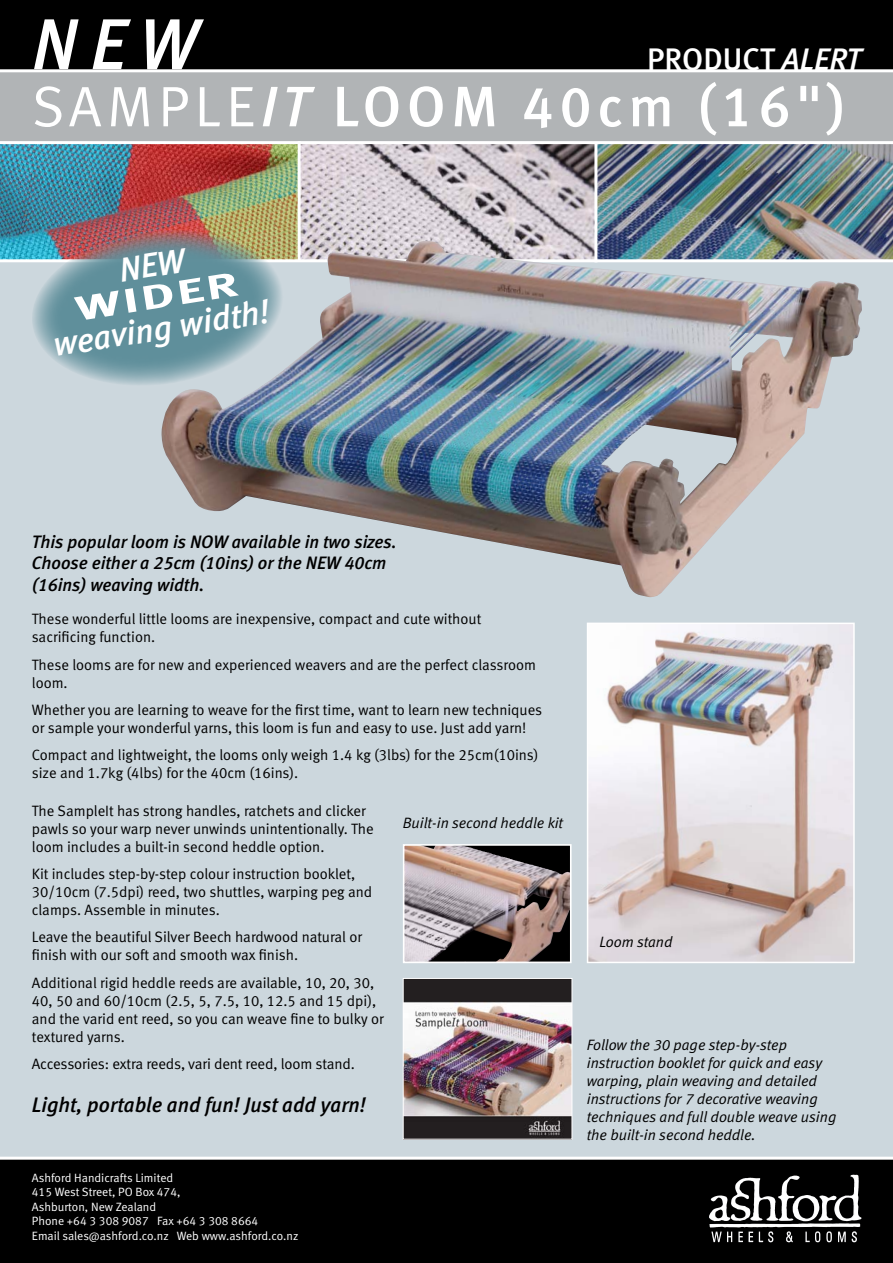
<style>
.page{position:relative;width:893px;height:1263px;background:#fff}
.page>*{position:absolute;margin:0;border:0;box-sizing:border-box;transform-origin:0 0}
.t1{font:italic 72px "Meta Medium LF";color:#fff}
.t2{font:57px "Meta Medium LF";letter-spacing:.1em;color:#fff}
.t3{font:italic 34.05px "Meta Medium LF";color:#fff}
.t4{font:34.05px "Meta Bold LF";color:#fff;scale:1.6 1}
.t5{font:31.2px "Meta Medium LF";color:#fff}
.t6{font:italic 21px "Meta Medium LF";color:#000}
.t7{font:italic 18px/21.6px "Meta Medium LF";color:#000}
.t8{font:15px/18px "Meta Normal LF";color:#000}
.t9{font:italic 15px/18px "Meta Normal LF";color:#000}
.t10{font:12px/14.4px "Meta Normal LF";color:#fff}
.s1{font-style:italic}
.s2{font-family:"Meta Normal LF"}
</style>
<div class="page">
<div style="left:0;top:1159px;width:893px;height:104px;background:#000"></div>
<div style="left:0;top:232px;width:893px;height:927px;background:#ccd7dd"></div>
<div style="left:0;top:0;width:893px;height:77px;background:#000"></div>
<img style="left:0;top:144px;width:893px;height:115px">
<div style="left:0;top:71px;width:893px;height:71px;background:#b1b4b6"></div>
<img style="left:834px;top:1175px;width:20px;height:46px">
<hr style="left:0;top:141px;width:893px;height:3px;background:#fff">
<hr style="left:0;top:69px;width:893px;height:3px;background:#fff">
<img style="left:590px;top:626px;width:262px;height:334px">
<div style="left:587px;top:623px;width:268px;height:340px;border:2px solid #fff"></div>
<hr style="left:0;top:259px;width:893px;height:3px;background:#fff">
<hr style="left:0;top:1157px;width:893px;height:3px;background:#fff">
<hr style="left:298px;top:141px;width:3px;height:120px;background:#fff">
<hr style="left:594px;top:142px;width:3px;height:120px;background:#fff">
<img style="left:406px;top:847px;width:163px;height:113px">
<div style="left:403px;top:844px;width:169px;height:119px;border:2px solid #fff"></div>
<img style="left:405px;top:980px;width:165px;height:157px">
<div style="left:403px;top:978px;width:169px;height:161px;border:1px solid #fff"></div>
<img style="left:161px;top:241px;width:701px;height:356px">
<img style="left:27px;top:222px;width:262px;height:171px">
<h1 class="t1" style="left:32px;top:1px;width:167px">NEW</h1>
<h3 class="t5" style="left:647px;top:41px;width:215px">PRODUCT <span class="s1">ALERT</span></h3>
<h2 class="t2" style="left:32px;top:73px;width:814px"><span class="s2">SAMPLE</span><span class="s1">IT</span> LOOM 40cm (16")</h2>
<h3 class="t4" style="left:72px;top:289px;width:104px;rotate:-9deg">WIDER</h3>
<h3 class="t3" style="left:51px;top:325px;width:220px;rotate:-9deg">weaving width!</h3>
<p class="t7" style="left:32px;top:530px;width:366px">This popular loom is NOW available in two sizes.<br>Choose either a 25cm (10ins) or the NEW 40cm (16ins) weaving width.</p>
<p class="t8" style="left:32px;top:610px;width:451px">These wonderful little looms are inexpensive, compact and cute without sacrificing function.</p>
<p class="t8" style="left:32px;top:655px;width:506px">These looms are for new and experienced weavers and are the perfect classroom loom.</p>
<p class="t8" style="left:32px;top:700px;width:512px">Whether you are learning to weave for the first time, want to learn new techniques or sample your wonderful yarns, this loom is fun and easy to use. Just add yarn!</p>
<p class="t8" style="left:32px;top:746px;width:508px">Compact and lightweight, the looms only weigh 1.4 kg (3lbs) for the 25cm(10ins) size and 1.7kg (4lbs) for the 40cm (16ins).</p>
<p class="t8" style="left:32px;top:801px;width:343px">The SampleIt has strong handles, ratchets and clicker pawls so your warp never unwinds unintentionally. The loom includes a built-in second heddle option.</p>
<p class="t8" style="left:32px;top:864px;width:342px">Kit includes step-by-step colour instruction booklet,<br>30/10cm (7.5dpi) reed, two shuttles, warping peg and clamps. Assemble in minutes.</p>
<p class="t8" style="left:32px;top:928px;width:332px">Leave the beautiful Silver Beech hardwood natural or finish with our soft and smooth wax finish.</p>
<p class="t8" style="left:32px;top:973px;width:353px">Additional rigid heddle reeds are available, 10, 20, 30, 40, 50 and 60/10cm (2.5, 5, 7.5, 10, 12.5 and 15 dpi), and the varid ent reed, so you can weave fine to bulky or textured yarns.</p>
<p class="t8" style="left:32px;top:1055px;width:324px">Accessories: extra reeds, vari dent reed, loom stand.</p>
<h3 class="t6" style="left:32px;top:1092px;width:336px">Light, portable and fun! Just add yarn!</h3>
<p class="t9" style="left:403px;top:814px;width:162px">Built-in second heddle kit</p>
<p class="t10" style="left:32px;top:1170px;width:268px">Ashford Handicrafts Limited<br>415 West Street, PO Box 474,<br>Ashburton, New Zealand<br>Phone +64 3 308 9087 Fax +64 3 308 8664<br>Email sales@ashford.co.nz Web www.ashford.co.nz</p>
<p class="t9" style="left:600px;top:933px;width:74px">Loom stand</p>
<p class="t9" style="left:587px;top:1035px;width:251px">Follow the 30 page step-by-step instruction booklet for quick and easy warping, plain weaving and detailed instructions for 7 decorative weaving techniques and full double weave using the built-in second heddle.</p>
</div>
